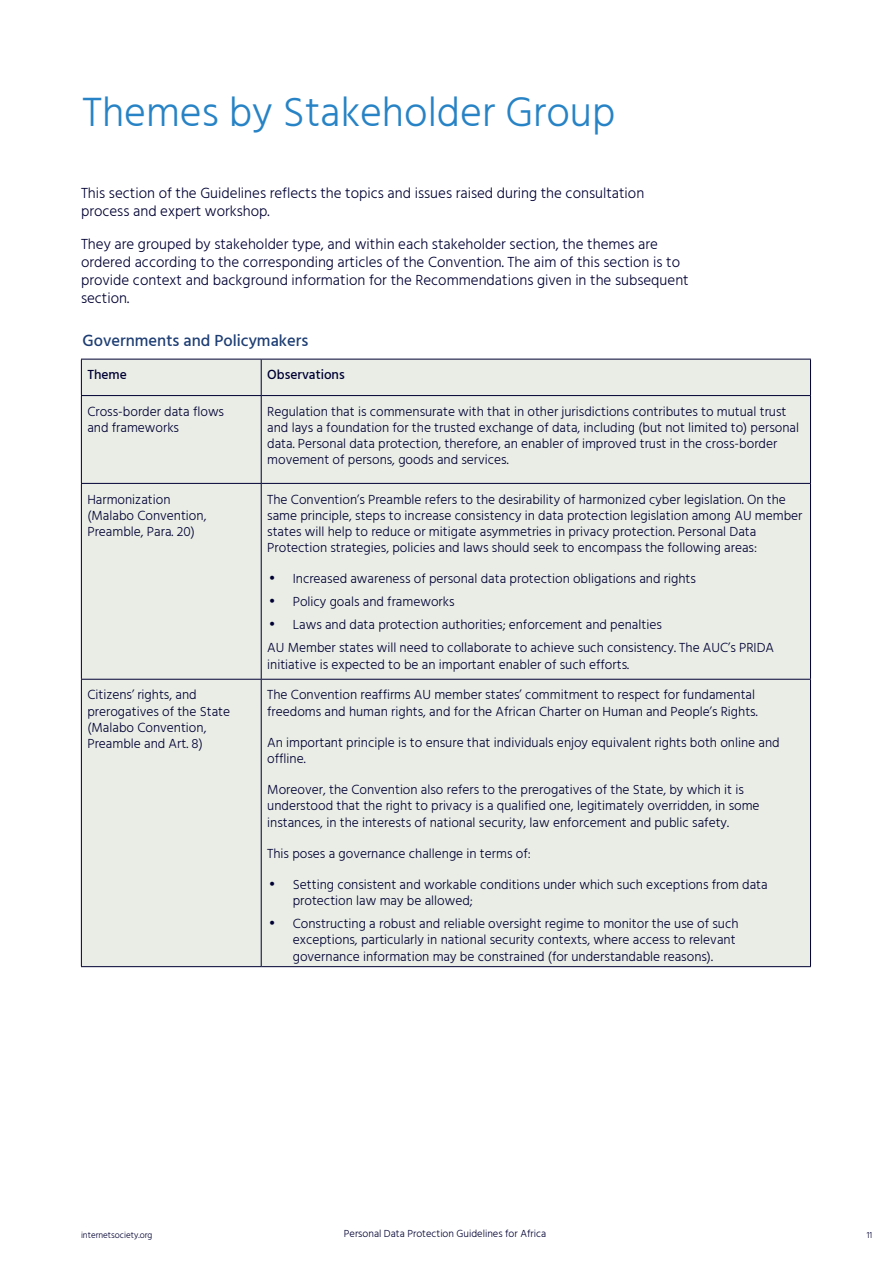
<style>
.page{position:relative;width:893px;height:1263px;background:#fff}
.page>*{position:absolute;margin:0;border:0;box-sizing:border-box;transform-origin:0 0}
.Heading_1{font:300 42px "Hind";color:#2783c5}
.Heading_3_bold{font:500 16.5px "Hind";color:#1d3d73}
.Normal-10pts{font:300 15px/18px "Hind";color:#003}
.Normal-8pts{font:300 13.5px/16.2px "Hind";color:#003}
.Normal-8pts-2{font:500 13.5px "Hind";color:#003}
.t1{font:300 10.5px "Hind";color:#003}
.t2{font:300 9px "Hind";color:#003}
.s1{font-size:15px}
</style>
<div class="page">
<div style="left:82px;top:360px;width:728px;height:606px;background:#e9ede5"></div>
<hr style="left:81px;top:359px;width:180px;height:1px;background:#003">
<hr style="left:81px;top:359px;width:1px;height:36px;background:#003">
<hr style="left:261px;top:359px;width:550px;height:1px;background:#003">
<hr style="left:261px;top:359px;width:1px;height:36px;background:#003">
<hr style="left:810px;top:359px;width:1px;height:36px;background:#003">
<hr style="left:81px;top:395px;width:180px;height:1px;background:#003">
<hr style="left:81px;top:396px;width:1px;height:87px;background:#003">
<hr style="left:261px;top:395px;width:550px;height:1px;background:#003">
<hr style="left:261px;top:396px;width:1px;height:87px;background:#003">
<hr style="left:810px;top:396px;width:1px;height:87px;background:#003">
<hr style="left:81px;top:483px;width:180px;height:1px;background:#003">
<hr style="left:81px;top:484px;width:1px;height:195px;background:#003">
<hr style="left:261px;top:483px;width:550px;height:1px;background:#003">
<hr style="left:261px;top:484px;width:1px;height:195px;background:#003">
<hr style="left:810px;top:484px;width:1px;height:195px;background:#003">
<hr style="left:81px;top:679px;width:180px;height:1px;background:#003">
<hr style="left:81px;top:680px;width:1px;height:286px;background:#003">
<hr style="left:261px;top:679px;width:550px;height:1px;background:#003">
<hr style="left:261px;top:680px;width:1px;height:286px;background:#003">
<hr style="left:810px;top:680px;width:1px;height:286px;background:#003">
<hr style="left:81px;top:966px;width:180px;height:1px;background:#003">
<hr style="left:261px;top:966px;width:550px;height:1px;background:#003">
<p class="Heading_1" style="left:82px;top:84px;width:534px">Themes by Stakeholder Group</p>
<p class="Normal-10pts" style="left:81px;top:184px;width:565px">This section of the Guidelines reflects the topics and issues raised during the consultation process and expert workshop.</p>
<p class="Normal-10pts" style="left:81px;top:235px;width:609px">They are grouped by stakeholder type, and within each stakeholder section, the themes are ordered according to the corresponding articles of the Convention. The aim of this section is to provide context and background information for the Recommendations given in the subsequent section.</p>
<p class="Heading_3_bold" style="left:82px;top:329px;width:227px">Governments and Policymakers</p>
<p class="Normal-8pts-2" style="left:87px;top:366px;width:41px">Theme</p>
<p class="Normal-8pts-2" style="left:267px;top:366px;width:79px">Observations</p>
<p class="Normal-8pts" style="left:87px;top:404px;width:138px">Cross-border data flows and frameworks</p>
<p class="Normal-8pts" style="left:267px;top:404px;width:533px">Regulation that is commensurate with that in other jurisdictions contributes to mutual trust and lays a foundation for the trusted exchange of data, including (but not limited to) personal data. Personal data protection, therefore, an enabler of improved trust in the cross-border movement of persons, goods and services.</p>
<p class="Normal-8pts" style="left:87px;top:492px;width:121px">Harmonization (Malabo Convention,<br>Preamble, Para. 20)</p>
<p class="Normal-8pts" style="left:267px;top:492px;width:537px">The Convention’s Preamble refers to the desirability of harmonized cyber legislation. On the same principle, steps to increase consistency in data protection legislation among AU member states will help to reduce or mitigate asymmetries in privacy protection. Personal Data Protection strategies, policies and laws should seek to encompass the following areas:</p>
<p class="Normal-8pts" style="left:269px;top:572px;width:429px"><span class="s1">•</span> Increased awareness of personal data protection obligations and rights</p>
<p class="Normal-8pts" style="left:269px;top:594px;width:187px"><span class="s1">•</span> Policy goals and frameworks</p>
<p class="Normal-8pts" style="left:269px;top:617px;width:395px"><span class="s1">•</span> Laws and data protection authorities; enforcement and penalties</p>
<p class="Normal-8pts" style="left:267px;top:640px;width:508px">AU Member states will need to collaborate to achieve such consistency. The AUC’s PRIDA initiative is expected to be an important enabler of such efforts.</p>
<p class="Normal-8pts" style="left:87px;top:688px;width:144px">Citizens’ rights, and prerogatives of the State (Malabo Convention,<br>Preamble and Art. 8)</p>
<p class="Normal-8pts" style="left:267px;top:688px;width:492px">The Convention reaffirms AU member states’ commitment to respect for fundamental freedoms and human rights, and for the African Charter on Human and People’s Rights.</p>
<p class="Normal-8pts" style="left:267px;top:735px;width:514px">An important principle is to ensure that individuals enjoy equivalent rights both online and offline.</p>
<p class="Normal-8pts" style="left:267px;top:782px;width:494px">Moreover, the Convention also refers to the prerogatives of the State, by which it is understood that the right to privacy is a qualified one, legitimately overridden, in some instances, in the interests of national security, law enforcement and public safety.</p>
<p class="Normal-8pts" style="left:267px;top:846px;width:265px">This poses a governance challenge in terms of:</p>
<p class="Normal-8pts" style="left:293px;top:877px;width:476px;text-indent:-24px"><span class="s1">•</span> Setting consistent and workable conditions under which such exceptions from data protection law may be allowed;</p>
<p class="Normal-8pts" style="left:293px;top:916px;width:447px;text-indent:-24px"><span class="s1">•</span> Constructing a robust and reliable oversight regime to monitor the use of such exceptions, particularly in national security contexts, where access to relevant governance information may be constrained (for understandable reasons).</p>
<p class="t2" style="left:81px;top:1229px;width:73px">internetsociety.org</p>
<p class="t1" style="left:344px;top:1227px;width:204px">Personal Data Protection Guidelines for Africa</p>
<p class="t2" style="left:867px;top:1229px;width:7px">11</p>
</div>
